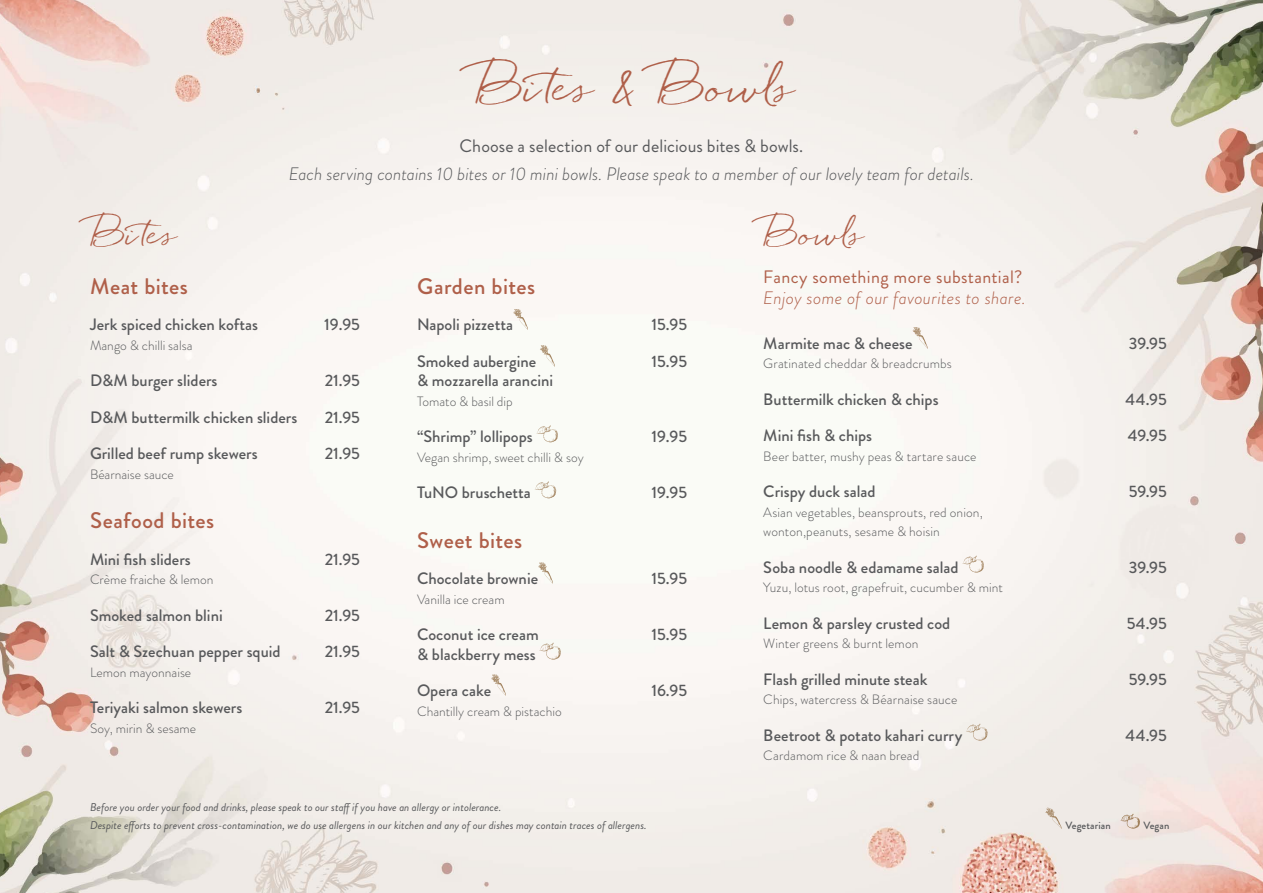
<style>
.page{position:relative;width:1263px;height:893px;background:#fff}
.page>*{position:absolute;margin:0;border:0;box-sizing:border-box;transform-origin:0 0}
.t1{font:45px "Quickpen";letter-spacing:-.015em;color:#af5f49}
.t2{font:33px "Quickpen";letter-spacing:-.015em;color:#af5f49}
.t3{font:500 22.5px "Brandon Grotesque";letter-spacing:.02em;color:#af5f49}
.t4{font:italic 300 18px "Brandon Grotesque";letter-spacing:.005em;color:#58595b}
.t5{font:18px "Brandon Grotesque";letter-spacing:.005em;color:#58595b}
.t6{font:italic 300 18px "Brandon Grotesque";letter-spacing:.02em;color:#af5f49}
.t7{font:18px "Brandon Grotesque";letter-spacing:.02em;color:#af5f49}
.t8{font:500 16.5px "Brandon Grotesque";color:#58595b}
.t9{font:300 13.5px/19.5px "Brandon Grotesque";color:#58595b}
.t10{font:italic 11.25px/17.7px "Brandon Grotesque";color:#58595b}
.t11{font:500 10.5px "Brandon Grotesque";letter-spacing:.01em;color:#58595b}
</style>
<div class="page">
<img style="left:0;top:0;width:1263px;height:893px">
<svg style="left:513px;top:309px;width:15px;height:21px"></svg>
<svg style="left:540px;top:346px;width:14px;height:21px"></svg>
<svg style="left:536px;top:425px;width:22px;height:17px"></svg>
<svg style="left:535px;top:481px;width:21px;height:17px"></svg>
<svg style="left:538px;top:563px;width:15px;height:21px"></svg>
<svg style="left:539px;top:642px;width:22px;height:18px"></svg>
<svg style="left:491px;top:675px;width:15px;height:21px"></svg>
<svg style="left:912px;top:327px;width:15px;height:22px"></svg>
<svg style="left:962px;top:555px;width:22px;height:18px"></svg>
<svg style="left:966px;top:723px;width:21px;height:18px"></svg>
<svg style="left:1045px;top:807px;width:17px;height:22px"></svg>
<svg style="left:1120px;top:814px;width:20px;height:15px"></svg>
<h1 class="t1" style="left:475px;top:60px;width:323px">Bites &amp; Bowls</h1>
<p class="t5" style="left:460px;top:134px;width:345px">Choose a selection of our delicious bites &amp; bowls.</p>
<p class="t4" style="left:289px;top:161px;width:687px">Each serving contains 10 bites or 10 mini bowls. Please speak to a member of our lovely team for details.</p>
<h2 class="t2" style="left:90px;top:214px;width:91px">Bites</h2>
<h3 class="t3" style="left:90px;top:270px;width:99px">Meat bites</h3>
<p class="t8" style="left:90px;top:313px;width:170px">Jerk spiced chicken koftas</p>
<p class="t8" style="left:324px;top:313px;width:37px">19.95</p>
<p class="t9" style="left:90px;top:335px;width:104px">Mango &amp; chilli salsa</p>
<p class="t8" style="left:90px;top:369px;width:129px">D&amp;M burger sliders</p>
<p class="t8" style="left:325px;top:369px;width:37px">21.95</p>
<p class="t8" style="left:90px;top:406px;width:209px">D&amp;M buttermilk chicken sliders</p>
<p class="t8" style="left:325px;top:406px;width:37px">21.95</p>
<p class="t8" style="left:90px;top:442px;width:169px">Grilled beef rump skewers</p>
<p class="t8" style="left:325px;top:442px;width:37px">21.95</p>
<p class="t9" style="left:90px;top:464px;width:85px">Béarnaise sauce</p>
<h3 class="t3" style="left:90px;top:505px;width:126px">Seafood bites</h3>
<p class="t8" style="left:90px;top:547px;width:102px">Mini fish sliders</p>
<p class="t8" style="left:325px;top:547px;width:37px">21.95</p>
<p class="t9" style="left:90px;top:570px;width:125px">Crème fraiche &amp; lemon</p>
<p class="t8" style="left:90px;top:603px;width:134px">Smoked salmon blini</p>
<p class="t8" style="left:325px;top:603px;width:37px">21.95</p>
<p class="t8" style="left:90px;top:640px;width:192px">Salt &amp; Szechuan pepper squid</p>
<p class="t8" style="left:325px;top:640px;width:37px">21.95</p>
<p class="t9" style="left:90px;top:662px;width:103px">Lemon mayonnaise</p>
<p class="t8" style="left:90px;top:696px;width:154px">Teriyaki salmon skewers</p>
<p class="t8" style="left:325px;top:696px;width:37px">21.95</p>
<p class="t9" style="left:90px;top:718px;width:108px">Soy, mirin &amp; sesame</p>
<h3 class="t3" style="left:417px;top:270px;width:119px">Garden bites</h3>
<p class="t8" style="left:417px;top:313px;width:98px">Napoli pizzetta</p>
<p class="t8" style="left:651px;top:313px;width:37px">15.95</p>
<p class="t8" style="left:417px;top:350px;width:121px">Smoked aubergine</p>
<p class="t8" style="left:651px;top:350px;width:37px">15.95</p>
<p class="t8" style="left:417px;top:369px;width:138px">&amp; mozzarella arancini</p>
<p class="t9" style="left:417px;top:391px;width:97px">Tomato &amp; basil dip</p>
<p class="t8" style="left:417px;top:425px;width:117px">“Shrimp” lollipops</p>
<p class="t8" style="left:651px;top:425px;width:37px">19.95</p>
<p class="t9" style="left:417px;top:447px;width:168px">Vegan shrimp, sweet chilli &amp; soy</p>
<p class="t8" style="left:417px;top:481px;width:115px">TuNO bruschetta</p>
<p class="t8" style="left:651px;top:481px;width:37px">19.95</p>
<h3 class="t3" style="left:417px;top:524px;width:107px">Sweet bites</h3>
<p class="t8" style="left:417px;top:567px;width:123px">Chocolate brownie</p>
<p class="t8" style="left:651px;top:567px;width:37px">15.95</p>
<p class="t9" style="left:417px;top:589px;width:89px">Vanilla ice cream</p>
<p class="t8" style="left:417px;top:623px;width:123px">Coconut ice cream</p>
<p class="t8" style="left:651px;top:623px;width:37px">15.95</p>
<p class="t8" style="left:417px;top:643px;width:120px">&amp; blackberry mess</p>
<p class="t8" style="left:417px;top:679px;width:76px">Opera cake</p>
<p class="t8" style="left:651px;top:679px;width:37px">16.95</p>
<p class="t9" style="left:417px;top:701px;width:146px">Chantilly cream &amp; pistachio</p>
<p class="t10" style="left:90px;top:798px;width:558px">Before you order your food and drinks, please speak to our staff if you have an allergy or intolerance.<br>Despite efforts to prevent cross-contamination, we do use allergens in our kitchen and any of our dishes may contain traces of allergens.</p>
<h2 class="t2" style="left:763px;top:214px;width:103px">Bowls</h2>
<p class="t7" style="left:763px;top:264px;width:261px">Fancy something more substantial?</p>
<p class="t6" style="left:763px;top:285px;width:264px">Enjoy some of our favourites to share.</p>
<p class="t8" style="left:763px;top:331px;width:151px">Marmite mac &amp; cheese</p>
<p class="t8" style="left:1129px;top:331px;width:39px">39.95</p>
<p class="t9" style="left:763px;top:354px;width:190px">Gratinated cheddar &amp; breadcrumbs</p>
<p class="t8" style="left:763px;top:387px;width:177px">Buttermilk chicken &amp; chips</p>
<p class="t8" style="left:1125px;top:387px;width:43px">44.95</p>
<p class="t8" style="left:763px;top:424px;width:110px">Mini fish &amp; chips</p>
<p class="t8" style="left:1128px;top:424px;width:40px">49.95</p>
<p class="t9" style="left:763px;top:446px;width:215px">Beer batter, mushy peas &amp; tartare sauce</p>
<p class="t8" style="left:763px;top:480px;width:114px">Crispy duck salad</p>
<p class="t8" style="left:1129px;top:480px;width:39px">59.95</p>
<p class="t9" style="left:763px;top:502px;width:221px">Asian vegetables, beansprouts, red onion, wonton,peanuts, sesame &amp; hoisin</p>
<p class="t8" style="left:763px;top:555px;width:197px">Soba noodle &amp; edamame salad</p>
<p class="t8" style="left:1129px;top:555px;width:39px">39.95</p>
<p class="t9" style="left:763px;top:578px;width:241px">Yuzu, lotus root, grapefruit, cucumber &amp; mint</p>
<p class="t8" style="left:763px;top:611px;width:188px">Lemon &amp; parsley crusted cod</p>
<p class="t8" style="left:1127px;top:611px;width:42px">54.95</p>
<p class="t9" style="left:763px;top:634px;width:157px">Winter greens &amp; burnt lemon</p>
<p class="t8" style="left:763px;top:667px;width:166px">Flash grilled minute steak</p>
<p class="t8" style="left:1129px;top:667px;width:39px">59.95</p>
<p class="t9" style="left:763px;top:690px;width:196px">Chips, watercress &amp; Béarnaise sauce</p>
<p class="t8" style="left:763px;top:723px;width:201px">Beetroot &amp; potato kahari curry</p>
<p class="t8" style="left:1125px;top:723px;width:43px">44.95</p>
<p class="t9" style="left:763px;top:746px;width:158px">Cardamom rice &amp; naan bread</p>
<p class="t11" style="left:1065px;top:818px;width:47px">Vegetarian</p>
<p class="t11" style="left:1143px;top:818px;width:27px">Vegan</p>
</div>
